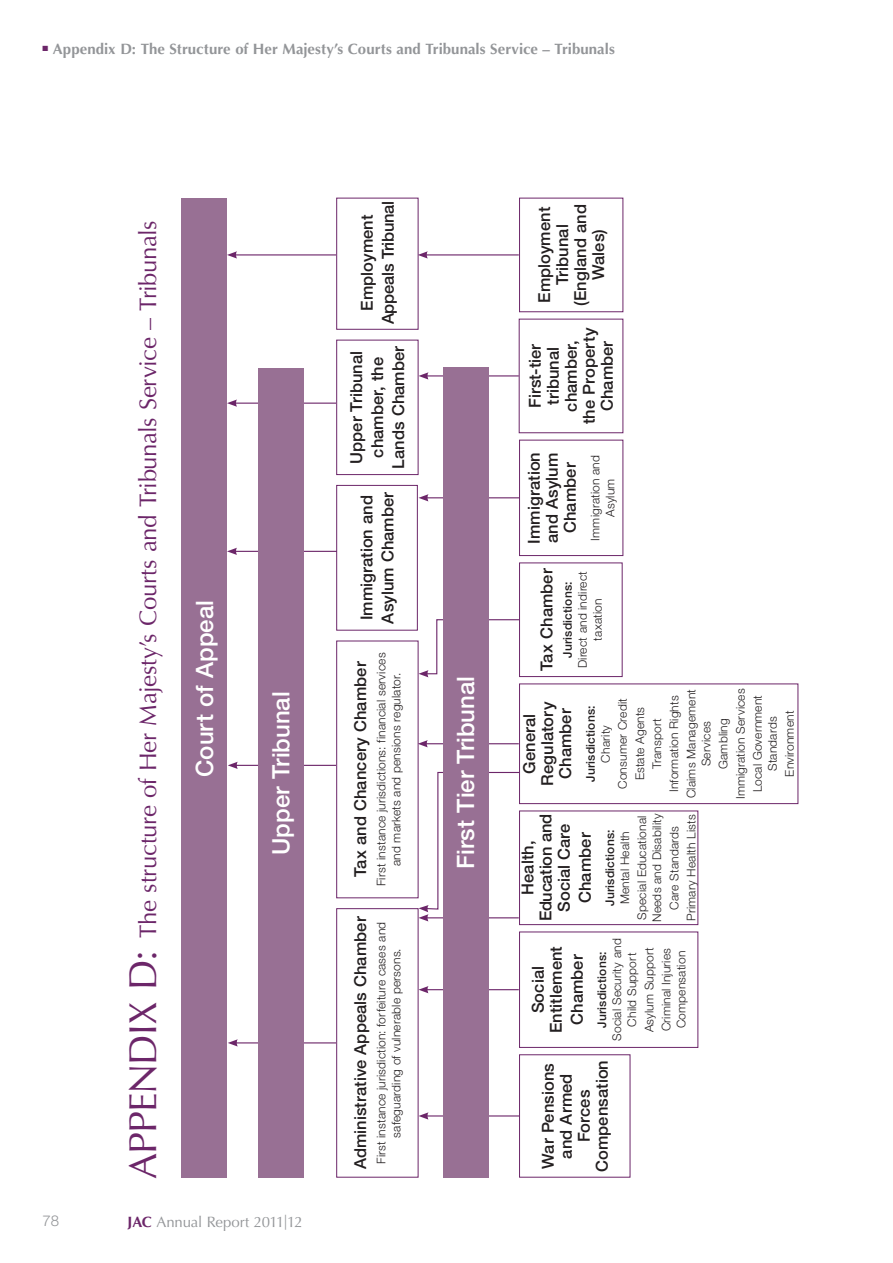
<style>
.page{position:relative;width:893px;height:1263px;background:#fff}
.page>*{position:absolute;margin:0;border:0;box-sizing:border-box;transform-origin:0 0}
.t1{font:39px "Optima LT Std";letter-spacing:-.025em;color:#6c2669}
.t2{font:24px "Optima LT Std";color:#6c2669}
.t3{font:500 24px "Helvetica Neue LT Pro";color:#fff}
.t4{font:500 16.5px/36px "Helvetica Neue LT Pro";letter-spacing:.005em;color:#231f20}
.t5{font:500 16.5px "Helvetica Neue LT Pro";letter-spacing:-.015em;color:#231f20}
.t6{font:700 15px "Optima LT Std";letter-spacing:.005em;color:#939598}
.t7{font:15px "Optima LT Std";letter-spacing:-.015em;color:#939598}
.t8{font:300 15px "Helvetica Neue LT Pro";color:#939598}
.t9{font:300 12px/15px "Helvetica Neue LT Pro";letter-spacing:.015em;color:#231f20}
.t10{font:500 12px "Helvetica Neue LT Pro";letter-spacing:.015em;color:#231f20}
.s1{color:#6c2669}
.s2{font-size:39px}
.s3{font-weight:700;color:#6c2669}
</style>
<div class="page">
<hr style="left:425px;top:254px;width:94px;height:1px;background:#6c2669">
<svg style="left:418px;top:251px;width:10px;height:8px"></svg>
<hr style="left:426px;top:375px;width:93px;height:1px;background:#6c2669">
<svg style="left:418px;top:372px;width:10px;height:8px"></svg>
<hr style="left:426px;top:497px;width:93px;height:1px;background:#6c2669">
<svg style="left:418px;top:494px;width:10px;height:7px"></svg>
<svg style="left:418px;top:619px;width:101px;height:58px"></svg>
<hr style="left:425px;top:743px;width:94px;height:1px;background:#6c2669">
<svg style="left:418px;top:740px;width:10px;height:7px"></svg>
<hr style="left:426px;top:1115px;width:94px;height:1px;background:#6c2669">
<svg style="left:418px;top:1112px;width:10px;height:7px"></svg>
<hr style="left:426px;top:989px;width:93px;height:1px;background:#6c2669">
<svg style="left:418px;top:986px;width:10px;height:7px"></svg>
<svg style="left:418px;top:771px;width:103px;height:150px"></svg>
<hr style="left:235px;top:1042px;width:108px;height:1px;background:#6c2669">
<svg style="left:228px;top:1039px;width:10px;height:7px"></svg>
<hr style="left:235px;top:765px;width:108px;height:1px;background:#6c2669">
<svg style="left:228px;top:762px;width:10px;height:7px"></svg>
<hr style="left:235px;top:551px;width:107px;height:1px;background:#6c2669">
<svg style="left:227px;top:548px;width:10px;height:7px"></svg>
<hr style="left:235px;top:403px;width:107px;height:1px;background:#6c2669">
<svg style="left:227px;top:399px;width:10px;height:8px"></svg>
<hr style="left:235px;top:254px;width:107px;height:1px;background:#6c2669">
<svg style="left:227px;top:251px;width:10px;height:8px"></svg>
<div style="left:182px;top:199px;width:45px;height:979px;background:#987094"></div>
<div style="left:258px;top:368px;width:45px;height:810px;background:#987094"></div>
<div style="left:443px;top:367px;width:45px;height:811px;background:#987094"></div>
<div style="left:337px;top:909px;width:81px;height:268px;background:#fff"></div>
<div style="left:336px;top:908px;width:82px;height:269px;border:1px solid #6c2669"></div>
<div style="left:519px;top:1054px;width:111px;height:123px;border:1px solid #6c2669"></div>
<div style="left:519px;top:931px;width:179px;height:117px;border:1px solid #6c2669"></div>
<div style="left:519px;top:810px;width:179px;height:115px;border:1px solid #6c2669"></div>
<div style="left:519px;top:683px;width:279px;height:121px;border:1px solid #6c2669"></div>
<div style="left:519px;top:562px;width:103px;height:115px;border:1px solid #6c2669"></div>
<div style="left:519px;top:440px;width:104px;height:116px;border:1px solid #6c2669"></div>
<div style="left:336px;top:641px;width:82px;height:257px;border:1px solid #6c2669"></div>
<div style="left:337px;top:485px;width:80px;height:145px;background:#fff"></div>
<div style="left:336px;top:485px;width:82px;height:145px;border:1px solid #6c2669"></div>
<div style="left:337px;top:340px;width:81px;height:135px;background:#fff"></div>
<div style="left:336px;top:340px;width:82px;height:135px;border:1px solid #6c2669"></div>
<div style="left:337px;top:198px;width:81px;height:131px;background:#fff"></div>
<div style="left:336px;top:198px;width:82px;height:132px;border:1px solid #6c2669"></div>
<div style="left:519px;top:198px;width:104px;height:114px;border:1px solid #6c2669"></div>
<p class="t6" style="left:43px;top:40px;width:574px"><span class="s1">■</span> Appendix D: The Structure of Her Majesty’s Courts and Tribunals Service – Tribunals</p>
<p class="t2" style="left:134px;top:960px;width:741px;rotate:-90deg">h T<span class="s2">:</span> e s r u t cu r t e o f H e r M ’ y t s e j a s C t r uo s a n d T anub i r l s S c i v r e e – T s l anub i r</p>
<p class="t1" style="left:120px;top:1179px;width:221px;rotate:-90deg">APPEN D XI D</p>
<p class="t3" style="left:190px;top:777px;width:178px;rotate:-90deg">Court of App l ae</p>
<p class="t3" style="left:266px;top:855px;width:165px;rotate:-90deg">Upp re T bir unal</p>
<p class="t8" style="left:43px;top:1212px;width:18px">78</p>
<p class="t7" style="left:128px;top:1213px;width:177px"><span class="s3">JAC</span> Annual Report 2011|12</p>
<p class="t4" style="left:370px;top:324px;width:125px;rotate:-90deg">App l ae s T bir unal</p>
<p class="t4" style="left:349px;top:311px;width:97px;rotate:-90deg">Employme tn</p>
<p class="t4" style="left:338px;top:464px;width:115px;rotate:-90deg">Upper Tribunal</p>
<p class="t4" style="left:380px;top:469px;width:124px;rotate:-90deg">aL nds Chamb re</p>
<p class="t4" style="left:359px;top:458px;width:102px;rotate:-90deg">c ah mber, the</p>
<p class="t4" style="left:369px;top:624px;width:133px;rotate:-90deg">As ly um Ch ma ber</p>
<p class="t4" style="left:348px;top:620px;width:127px;rotate:-90deg">I m m i g i otar n a dn</p>
<p class="t9" style="left:373px;top:886px;width:235px;rotate:-90deg">F si r t i n s at n c e j u r i s d i i tc o n s : i f n na c ai l s e r v i c se</p>
<p class="t4" style="left:342px;top:877px;width:217px;rotate:-90deg">Tax and Chancery Chamber</p>
<p class="t9" style="left:388px;top:866px;width:195px;rotate:-90deg">and m ra k te s and pens oi ns regu al tor.</p>
<p class="t4" style="left:342px;top:1169px;width:254px;rotate:-90deg">Administrative A p p e a l s C h a m b re</p>
<p class="t9" style="left:373px;top:1164px;width:244px;text-align:center;rotate:-90deg">F i r ts i n s t a n c e j u r i s d i oi tc n : f o r f e i ut er c a s e s a dn as fegua idr ng of vulnerable pe sr ons.</p>
<p class="t3" style="left:451px;top:869px;width:195px;rotate:-90deg">sr iF t T i e r T r bi l anu</p>
<p class="t4" style="left:526px;top:306px;width:103px;rotate:-90deg">Employme tn<br>E( ngland and</p>
<p class="t4" style="left:544px;top:285px;width:62px;text-align:center;rotate:-90deg">T r bi u n la<br>Wal e )s</p>
<p class="t4" style="left:571px;top:424px;width:98px;rotate:-90deg">the Prope tr y</p>
<p class="t4" style="left:517px;top:412px;width:73px;rotate:-90deg">F i r s -t it e r chamber,<br>Chamber</p>
<p class="t4" style="left:535px;top:405px;width:59px;rotate:-90deg">tribunal</p>
<p class="t4" style="left:525px;top:543px;width:93px;line-height:18px;rotate:-90deg">Immigration and Asylum</p>
<p class="t9" style="left:587px;top:541px;width:87px;rotate:-90deg">Immigration and</p>
<p class="t4" style="left:552px;top:533px;width:72px;rotate:-90deg">Chamber</p>
<p class="t9" style="left:602px;top:517px;width:40px;rotate:-90deg">Asylum</p>
<p class="t4" style="left:529px;top:671px;width:104px;rotate:-90deg">Tax Chamber</p>
<p class="t9" style="left:575px;top:668px;width:99px;rotate:-90deg">D ri ect and in id rect</p>
<p class="t10" style="left:560px;top:658px;width:78px;rotate:-90deg">Jurisdictions:</p>
<p class="t9" style="left:590px;top:641px;width:43px;rotate:-90deg">xat ation</p>
<p class="t9" style="left:683px;top:798px;width:111px;rotate:-90deg">C al ims Management</p>
<p class="t9" style="left:733px;top:799px;width:112px;rotate:-90deg">Immigration Services</p>
<p class="t9" style="left:666px;top:792px;width:98px;rotate:-90deg">Informa it on Rights</p>
<p class="t9" style="left:750px;top:792px;width:99px;rotate:-90deg">Lo ac l Gove r n m ne t</p>
<p class="t9" style="left:615px;top:789px;width:92px;rotate:-90deg">Consumer Credit</p>
<p class="t4" style="left:529px;top:786px;width:85px;rotate:-90deg">Regulatory</p>
<p class="t10" style="left:583px;top:782px;width:78px;rotate:-90deg">uJ risdictions:</p>
<p class="t4" style="left:547px;top:779px;width:72px;rotate:-90deg">Chamber</p>
<p class="t9" style="left:632px;top:780px;width:75px;rotate:-90deg">Estate Agents</p>
<p class="t9" style="left:782px;top:777px;width:67px;rotate:-90deg">Envir no ment</p>
<p class="t4" style="left:511px;top:774px;width:62px;rotate:-90deg">General</p>
<p class="t9" style="left:649px;top:769px;width:52px;rotate:-90deg">T r a n ps ro t</p>
<p class="t9" style="left:765px;top:771px;width:56px;rotate:-90deg">Standards</p>
<p class="t9" style="left:598px;top:762px;width:39px;rotate:-90deg">Charity</p>
<p class="t9" style="left:697px;top:769px;width:52px;line-height:17.1px;rotate:-90deg">Services<br>Gambling</p>
<p class="t5" style="left:536px;top:921px;width:109px;rotate:-90deg">Education and</p>
<p class="t9" style="left:634px;top:922px;width:110px;rotate:-90deg">Special Educat onal<br>N ee ds and Disability</p>
<p class="t9" style="left:683px;top:921px;width:108px;rotate:-90deg">Primary H ae tl h Lists</p>
<p class="t4" style="left:546px;top:912px;width:90px;rotate:-90deg">Social Care</p>
<p class="t10" style="left:603px;top:906px;width:78px;rotate:-90deg">Jurisdictions:</p>
<p class="t9" style="left:666px;top:909px;width:85px;rotate:-90deg">Care Standards</p>
<p class="t9" style="left:617px;top:904px;width:75px;rotate:-90deg">Mental Health</p>
<p class="t4" style="left:510px;top:895px;width:56px;rotate:-90deg">Health,</p>
<p class="t4" style="left:567px;top:903px;width:72px;rotate:-90deg">Chamber</p>
<p class="t9" style="left:634px;top:840px;width:4px;rotate:-90deg">i</p>
<p class="t9" style="left:609px;top:1041px;width:104px;rotate:-90deg">Social Security and</p>
<p class="t4" style="left:538px;top:1033px;width:88px;rotate:-90deg">Entitlement</p>
<p class="t9" style="left:641px;top:1032px;width:87px;rotate:-90deg">Asylum Support</p>
<p class="t10" style="left:595px;top:1028px;width:78px;rotate:-90deg">Jurisdictions:</p>
<p class="t9" style="left:624px;top:1026px;width:75px;rotate:-90deg">Child Support</p>
<p class="t9" style="left:658px;top:1031px;width:85px;rotate:-90deg">C ir minal Injuries</p>
<p class="t4" style="left:559px;top:1025px;width:72px;rotate:-90deg">Chamber</p>
<p class="t9" style="left:673px;top:1028px;width:79px;rotate:-90deg">Compensation</p>
<p class="t4" style="left:520px;top:1013px;width:49px;rotate:-90deg">Social</p>
<p class="t4" style="left:539px;top:1169px;width:107px;line-height:18px;text-align:center;rotate:-90deg">War Pensions na d Armed</p>
<p class="t4" style="left:584px;top:1172px;width:113px;rotate:-90deg">Compensation</p>
<p class="t4" style="left:566px;top:1142px;width:54px;rotate:-90deg">Forces</p>
</div>
